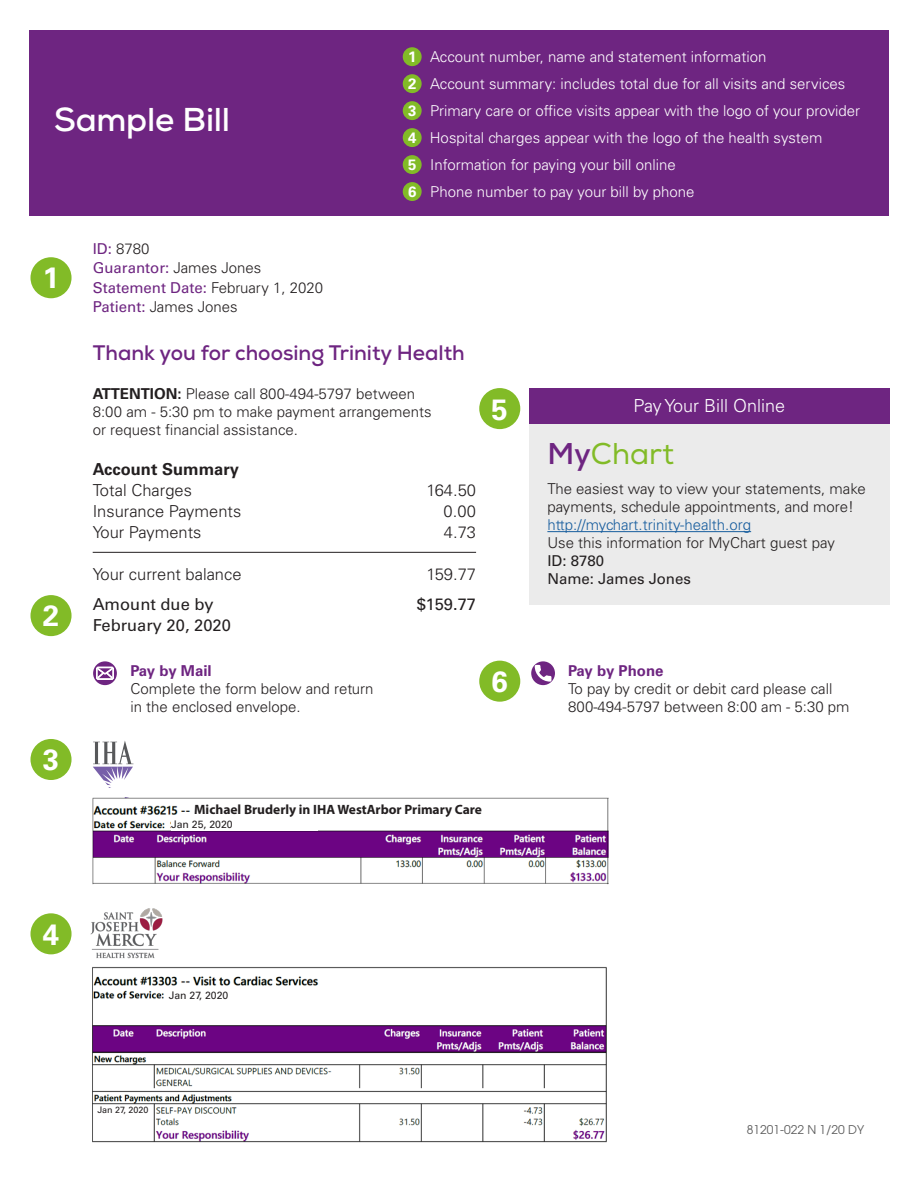
<style>
.page{position:relative;width:918px;height:1188px;background:#fff}
.page>*{position:absolute;margin:0;border:0;box-sizing:border-box;transform-origin:0 0}
.t1{font:700 33px "Nexa";letter-spacing:-.005em;color:#fff}
.t2{font:30px "Nexa";color:#82bb27}
.t3{font:700 29.25px "Univers LT Std";color:#fff}
.t4{font:700 21px "Nexa";color:#6e2581}
.t5{font:300 18px "Univers LT Std";color:#fff}
.t6{font:300 16.5px "Univers LT Std";color:#231f20}
.t7{font:16.5px "Univers LT Std";color:#231f20}
.t8{font:700 16.5px "Univers LT Std";color:#231f20}
.t9{font:300 15px/19.5px "Univers LT Std";color:#231f20}
.t10{font:300 15px/27px "Univers LT Std";color:#fff}
.t11{font:300 15px "Univers LT Std";color:#175d9e}
.t12{font:15px "Univers LT Std";color:#231f20}
.t13{font:700 15px "Univers LT Std";color:#6e2581}
.t14{font:700 15px/27px "Univers LT Std";color:#fff;text-align:justify}
.t15{font:700 13.5px "Myriad Pro";color:#231f20}
.t16{font:12px "ITC Avant Garde Std";color:#5d5d5d}
.t17{font:10.5px "Univers LT Std";color:#231f20}
.t18{font:9px "Univers LT Std";color:#231f20}
.s1{font-weight:400;color:#6e2581}
.s2{font-weight:700}
.s3{font-weight:700;color:#6e2581}
</style>
<div class="page">
<div style="left:14px;top:6px;width:892px;height:210px;background:#6e2581"></div>
<div style="left:890px;top:0;width:28px;height:1188px;background:#fff"></div>
<div style="left:529px;top:388px;width:361px;height:36px;background:#6e2581"></div>
<div style="left:529px;top:424px;width:361px;height:181px;background:#ebebeb"></div>
<img style="left:90px;top:908px;width:73px;height:60px">
<img style="left:93px;top:963px;width:513px;height:180px">
<div style="left:97px;top:1106px;width:54px;height:12px;background:#fff"></div>
<hr style="left:93px;top:552px;width:383px;height:1px;background:#231f20">
<div style="left:0;top:0;width:918px;height:29px;background:#fff"></div>
<div style="left:0;top:0;width:29px;height:1176px;background:#fff"></div>
<div style="left:169px;top:991px;width:147px;height:14px;background:#fff"></div>
<img style="left:93px;top:798px;width:516px;height:87px">
<div style="left:192px;top:804px;width:389px;height:17px;background:#fff"></div>
<hr style="left:547px;top:531px;width:204px;height:1px;background:#175d9e">
<div style="left:403px;top:47px;width:19px;height:19px;background:#82bb27;border-radius:50%"></div>
<div style="left:403px;top:74px;width:19px;height:19px;background:#82bb27;border-radius:50%"></div>
<div style="left:403px;top:101px;width:19px;height:19px;background:#82bb27;border-radius:50%"></div>
<div style="left:403px;top:128px;width:19px;height:19px;background:#82bb27;border-radius:50%"></div>
<div style="left:403px;top:155px;width:19px;height:19px;background:#82bb27;border-radius:50%"></div>
<div style="left:403px;top:182px;width:19px;height:19px;background:#82bb27;border-radius:50%"></div>
<div style="left:30px;top:257px;width:42px;height:41px;background:#82bb27;border-radius:50%"></div>
<div style="left:479px;top:388px;width:41px;height:41px;background:#82bb27;border-radius:50%"></div>
<div style="left:30px;top:595px;width:42px;height:41px;background:#82bb27;border-radius:50%"></div>
<svg style="left:93px;top:661px;width:24px;height:24px"></svg>
<svg style="left:96px;top:667px;width:18px;height:13px"></svg>
<svg style="left:531px;top:661px;width:24px;height:24px"></svg>
<svg style="left:535px;top:665px;width:16px;height:17px"></svg>
<div style="left:479px;top:661px;width:41px;height:41px;background:#82bb27;border-radius:50%"></div>
<svg style="left:93px;top:741px;width:40px;height:47px"></svg>
<div style="left:30px;top:739px;width:42px;height:41px;background:#82bb27;border-radius:50%"></div>
<div style="left:30px;top:913px;width:42px;height:41px;background:#82bb27;border-radius:50%"></div>
<div style="left:171px;top:821px;width:147px;height:10px;background:#fff"></div>
<h1 class="t1" style="left:54px;top:98px;width:178px">Sample Bill</h1>
<h3 class="t3" style="left:43px;top:261px;width:18px">1</h3>
<p class="t9" style="left:93px;top:239px;width:232px"><span class="s1">ID:</span> 8780<br><span class="s1">Guarantor:</span> James Jones<br><span class="s1">Statement Date:</span> February 1, 2020<br><span class="s1">Patient:</span> James Jones</p>
<p class="t14" style="left:408px;top:43px;width:10px">1<br>2<br>3<br>4<br>5<br>6</p>
<p class="t10" style="left:430px;top:43px;width:431px">Account number, name and statement information<br>Account summary: includes total due for all visits and services<br>Primary care or offce visits appear with the logo of your provider</p>
<p class="t10" style="left:430px;top:124px;width:394px">Hospital charges appear with the logo of the health system<br>Information for paying your bill online<br>Phone number to pay your bill by phone</p>
<h3 class="t4" style="left:93px;top:339px;width:374px">Thank you for choosing Trinity Health</h3>
<p class="t9" style="left:93px;top:384px;width:324px"><span class="s2">ATTENTION:</span> Please call 800-494-5797 between</p>
<p class="t9" style="left:93px;top:403px;width:340px;line-height:18px">8:00 am - 5:30 pm to make payment arrangements or request fnancial assistance.</p>
<p class="t3" style="left:492px;top:392px;width:18px">5</p>
<p class="t5" style="left:634px;top:394px;width:153px">Pay Your Bill Online</p>
<p class="t3" style="left:43px;top:598px;width:18px">2</p>
<p class="t3" style="left:43px;top:743px;width:18px">3</p>
<h2 class="t2" style="left:547px;top:435px;width:128px"><span class="s3">My</span>Chart</h2>
<p class="t8" style="left:93px;top:459px;width:148px">Account Summary</p>
<p class="t6" style="left:93px;top:480px;width:101px">Total Charges</p>
<p class="t6" style="left:426px;top:480px;width:51px">164.50</p>
<p class="t9" style="left:547px;top:480px;width:320px;line-height:18px">The easiest way to view your statements, make payments, schedule appointments, and more!</p>
<p class="t6" style="left:93px;top:501px;width:150px">Insurance Payments</p>
<p class="t6" style="left:444px;top:501px;width:34px">0.00</p>
<p class="t11" style="left:547px;top:516px;width:205px">http://mychart.trinity-health.org</p>
<p class="t6" style="left:93px;top:522px;width:110px">Your Payments</p>
<p class="t6" style="left:444px;top:522px;width:34px">4.73</p>
<p class="t9" style="left:547px;top:533px;width:289px">Use this information for MyChart guest pay</p>
<p class="t12" style="left:547px;top:552px;width:58px">ID: 8780</p>
<p class="t6" style="left:93px;top:564px;width:150px">Your current balance</p>
<p class="t6" style="left:426px;top:564px;width:51px">159.77</p>
<p class="t12" style="left:547px;top:570px;width:145px">Name: James Jones</p>
<p class="t7" style="left:93px;top:594px;width:122px">Amount due by</p>
<p class="t7" style="left:417px;top:594px;width:61px">$159.77</p>
<p class="t7" style="left:93px;top:615px;width:140px">February 20, 2020</p>
<h5 class="t13" style="left:130px;top:662px;width:83px">Pay by Mail</h5>
<p class="t13" style="left:568px;top:662px;width:97px">Pay by Phone</p>
<p class="t9" style="left:130px;top:679px;width:245px">Complete the form below and return</p>
<p class="t9" style="left:568px;top:679px;width:266px">To pay by credit or debit card please call</p>
<p class="t9" style="left:130px;top:697px;width:172px">in the enclosed envelope.</p>
<p class="t3" style="left:492px;top:665px;width:18px">6</p>
<p class="t9" style="left:568px;top:697px;width:283px">800-494-5797 between 8:00 am - 5:30 pm</p>
<p class="t15" style="left:194px;top:801px;width:289px">Michael Bruderly in IHA WestArbor Primary Care</p>
<p class="t17" style="left:171px;top:818px;width:63px">Jan 25, 2020</p>
<p class="t3" style="left:43px;top:917px;width:18px">4</p>
<p class="t17" style="left:169px;top:989px;width:61px">Jan 27, 2020</p>
<p class="t18" style="left:97px;top:1104px;width:53px">Jan 27, 2020</p>
<p class="t16" style="left:747px;top:1123px;width:119px">81201-022 N 1/20 DY</p>
</div>
